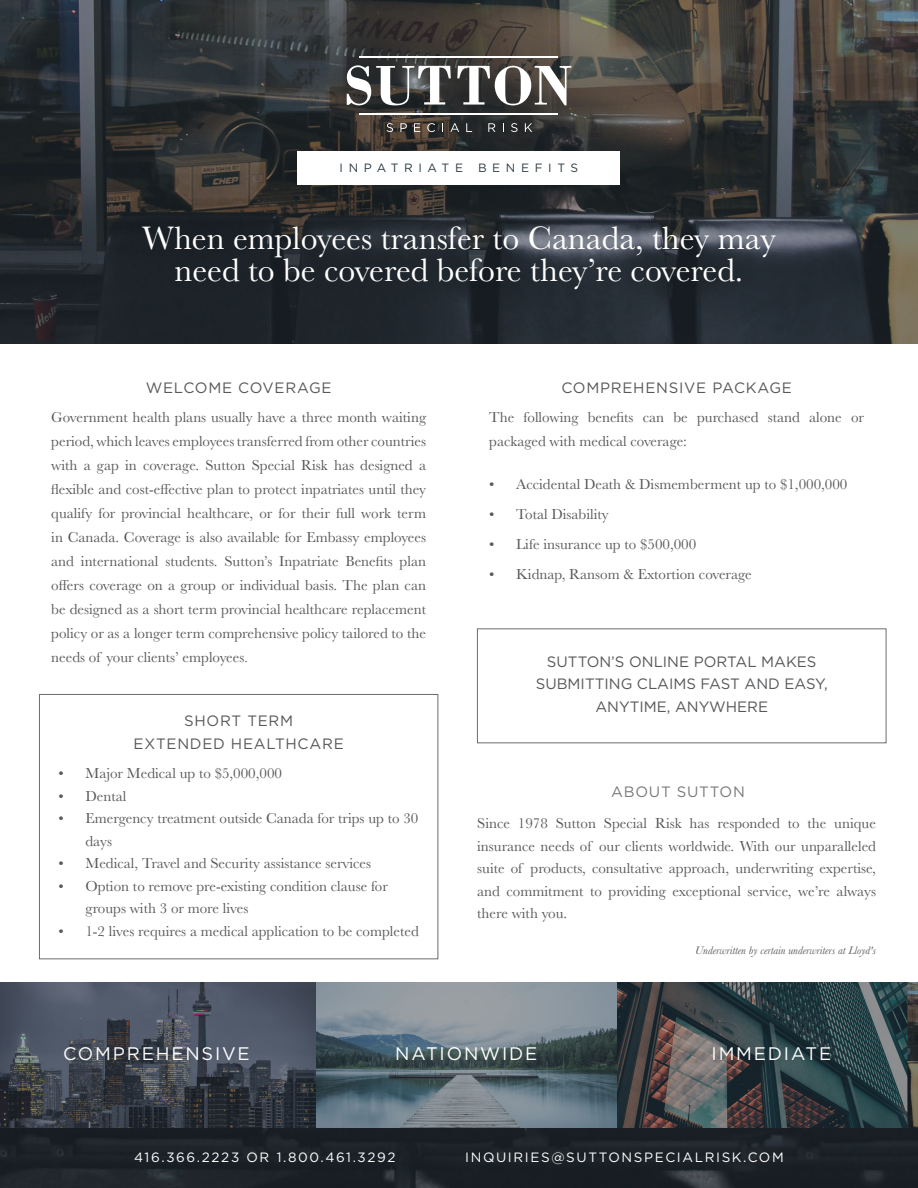
<style>
.page{position:relative;width:918px;height:1188px;background:#fff}
.page>*{position:absolute;margin:0;border:0;box-sizing:border-box;transform-origin:0 0}
.t1{font:33.75px "Baskerville";color:#fff}
.t2{font:18.15px "Gotham";letter-spacing:.1em;color:#fff}
.t3{font:15px/24px "Baskerville";color:#57585a}
.t4{font:15px/22.5px "Gotham";color:#57585a;text-align:center}
.t5{font:15px "Gotham";letter-spacing:.05em;color:#57585a}
.Bullets{font:15px "Gotham";letter-spacing:.05em;color:#787a7d}
.Bullets-2{font:13.5px "Gotham";letter-spacing:.12em;color:#fff}
.Bullets-3{font:12px "Gotham";letter-spacing:.47em;color:#2c3a43}
.t6{font:italic 11.25px "Baskerville";color:#57585a}
.s1{font-size:13.5px}
</style>
<div class="page">
<div style="left:477px;top:629px;width:409px;height:114px;border:1px solid #6c6d70"></div>
<img style="left:0;top:0;width:918px;height:343px">
<img style="left:0;top:982px;width:316px;height:147px">
<img style="left:316px;top:982px;width:602px;height:147px">
<svg style="left:347px;top:65px;width:104px;height:40px"></svg>
<svg style="left:457px;top:66px;width:114px;height:39px"></svg>
<hr style="left:360px;top:113px;width:198px;height:1px;background:#fff">
<hr style="left:360px;top:57px;width:198px;height:1px;background:#fff">
<svg style="left:387px;top:123px;width:6px;height:9px"></svg>
<svg style="left:400px;top:123px;width:7px;height:9px"></svg>
<svg style="left:414px;top:123px;width:6px;height:9px"></svg>
<svg style="left:427px;top:123px;width:8px;height:9px"></svg>
<svg style="left:450px;top:123px;width:9px;height:9px"></svg>
<svg style="left:466px;top:123px;width:6px;height:9px"></svg>
<svg style="left:488px;top:123px;width:8px;height:9px"></svg>
<svg style="left:511px;top:123px;width:7px;height:9px"></svg>
<svg style="left:525px;top:123px;width:7px;height:9px"></svg>
<div style="left:298px;top:152px;width:322px;height:33px;background:#fff"></div>
<img style="left:0;top:1129px;width:918px;height:59px">
<div style="left:39px;top:694px;width:399px;height:265px;border:1px solid #6c6d70"></div>
<p class="Bullets-3" style="left:340px;top:160px;width:240px">INPATRIATE BENEFITS</p>
<p class="t1" style="left:142px;top:216px;width:635px">When employees transfer to Canada, they may</p>
<p class="t1" style="left:175px;top:248px;width:570px">need to be covered before they’re covered.</p>
<p class="t5" style="left:146px;top:379px;width:187px">WELCOME COVERAGE</p>
<p class="t3" style="left:51px;top:405px;width:376px;text-align:justify">Government health plans usually have a three month waiting period, which leaves employees transferred from other countries with a gap in coverage. Sutton Special Risk has designed a flexible and cost-effective plan to protect inpatriates until they qualify for provincial healthcare, or for their full work term in Canada. Coverage is also available for Embassy employees and international students. Sutton’s Inpatriate Benefits plan offers coverage on a group or individual basis. The plan can be designed as a short term provincial healthcare replacement policy or as a longer term comprehensive policy tailored to the needs of your clients’ employees<span class="s1">.</span></p>
<p class="t5" style="left:184px;top:712px;width:111px">SHORT TERM</p>
<p class="t5" style="left:134px;top:734px;width:212px">EXTENDED HEALTHCARE</p>
<p class="t3" style="left:58px;top:762px;width:225px">• Major Medical up to $5,000,000</p>
<p class="t3" style="left:58px;top:784px;width:69px">• Dental</p>
<p class="t3" style="left:85px;top:807px;width:334px;line-height:22.5px;text-indent:-27px">• Emergency treatment outside Canada for trips up to 30 days</p>
<p class="t3" style="left:58px;top:852px;width:314px">• Medical, Travel and Security assistance services</p>
<p class="t3" style="left:85px;top:875px;width:304px;line-height:22.5px;text-indent:-27px">• Option to remove pre-existing condition clause for groups with 3 or more lives</p>
<p class="t3" style="left:58px;top:919px;width:362px">• 1-2 lives requires a medical application to be completed</p>
<p class="t5" style="left:561px;top:379px;width:232px">COMPREHENSIVE PACKAGE</p>
<p class="t3" style="left:489px;top:405px;width:376px">The following benefits can be purchased stand alone or packaged with medical coverage:</p>
<p class="t3" style="left:489px;top:473px;width:360px">• Accidental Death &amp; Dismemberment up to $1,000,000</p>
<p class="t3" style="left:489px;top:503px;width:121px">• Total Disability</p>
<p class="t3" style="left:489px;top:533px;width:209px">• Life insurance up to $500,000</p>
<p class="t3" style="left:489px;top:563px;width:264px">• Kidnap, Ransom &amp; Extortion coverage</p>
<p class="t4" style="left:536px;top:650px;width:293px">SUTTON’S ONLINE PORTAL MAKES<br>SUBMITTING CLAIMS FAST AND EASY,<br>ANYTIME, ANYWHERE</p>
<p class="Bullets" style="left:611px;top:782px;width:135px">ABOUT SUTTON</p>
<p class="t3" style="left:477px;top:813px;width:400px;line-height:22.5px;text-align:justify">Since 1978 Sutton Special Risk has responded to the unique insurance needs of our clients worldwide. With our unparalleled suite of products, consultative approach, underwriting expertise, and commitment to providing exceptional service, we’re always there with you.</p>
<p class="t6" style="left:695px;top:943px;width:182px">Underwritten by certain underwriters at Lloyd's</p>
<p class="t2" style="left:63px;top:1042px;width:188px">COMPREHENSIVE</p>
<p class="t2" style="left:395px;top:1042px;width:144px">NATIONWIDE</p>
<p class="t2" style="left:712px;top:1042px;width:121px">IMMEDIATE</p>
<p class="Bullets-2" style="left:134px;top:1149px;width:263px">416.366.2223 OR 1.800.461.3292</p>
<p class="Bullets-2" style="left:465px;top:1149px;width:320px">INQUIRIES@SUTTONSPECIALRISK.COM</p>
</div>
